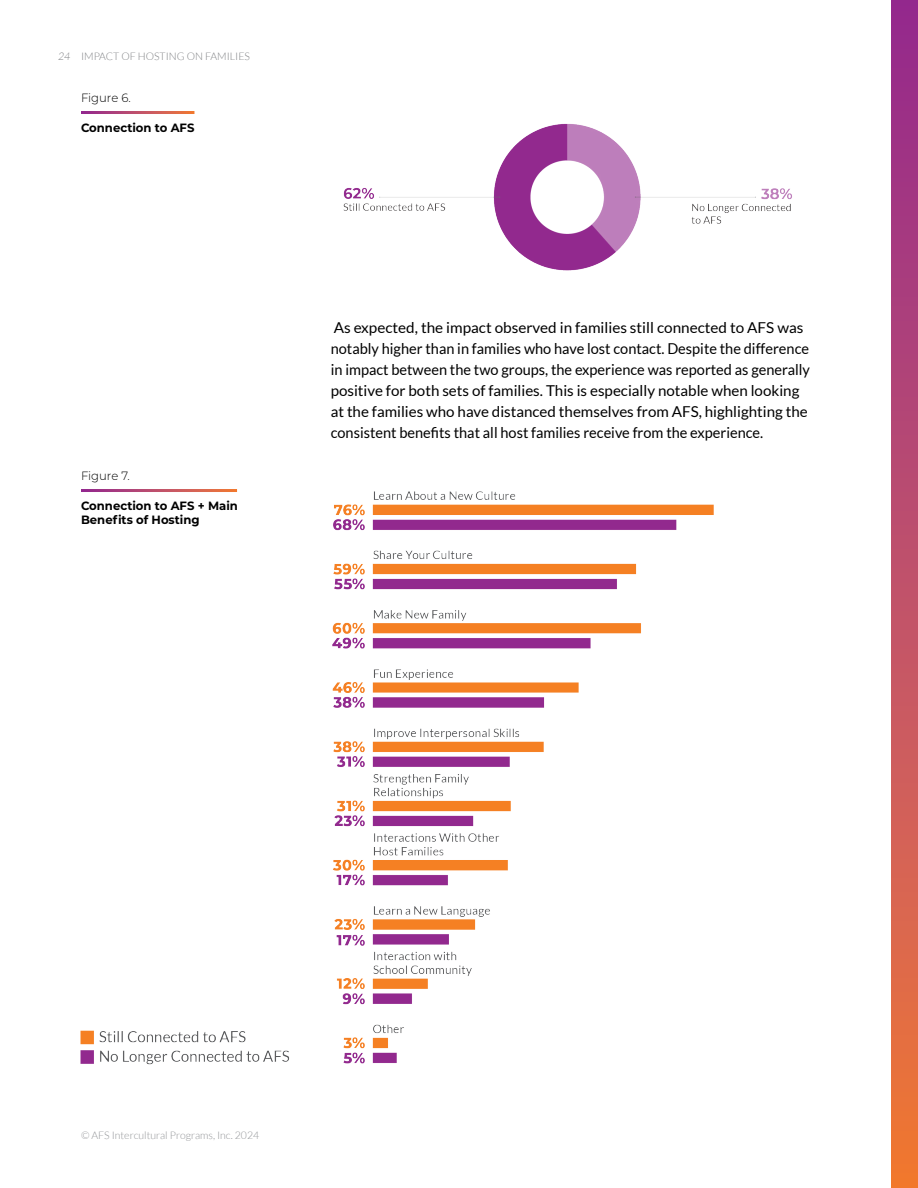
<style>
.page{position:relative;width:918px;height:1188px;background:#fff}
.page>*{position:absolute;margin:0;border:0;box-sizing:border-box;transform-origin:0 0}
.t1{font:15px/21px "Lato";color:#000}
.t2{font:700 12px/14.4px "Montserrat";color:#000}
.t3{font:300 12px "Montserrat";color:#000}
.t4{font:300 10.5px "Lato";color:#939598}
.t5{font:300 10.5px "Lato";color:#808285}
.t6{font:italic 300 10.5px "Lato";color:#808285}
</style>
<div class="page">
<div style="left:891px;top:0;width:27px;height:1188px;background:linear-gradient(to bottom,#932993,#f07938)"></div>
<img style="left:332px;top:491px;width:382px;height:573px">
<img style="left:80px;top:1030px;width:210px;height:35px">
<img style="left:343px;top:123px;width:449px;height:148px">
<p class="t6" style="left:58px;top:51px;width:14px">24</p>
<p class="t5" style="left:81px;top:51px;width:171px">IMPACT OF HOSTING ON FAMILIES</p>
<p class="t3" style="left:81px;top:90px;width:51px">Figure 6.</p>
<p class="t2" style="left:81px;top:120px;width:115px">Connection to AFS</p>
<p class="t3" style="left:81px;top:468px;width:50px">Figure 7.</p>
<p class="t2" style="left:81px;top:498px;width:158px">Connection to AFS + Main<br>Benefits of Hosting</p>
<p class="t1" style="left:331px;top:317px;width:481px">As expected, the impact observed in families still connected to AFS was notably higher than in families who have lost contact. Despite the difference in impact between the two groups, the experience was reported as generally positive for both sets of families. This is especially notable when looking at the families who have distanced themselves from AFS, highlighting the consistent benefits that all host families receive from the experience.</p>
<p class="t4" style="left:81px;top:1130px;width:180px">© AFS Intercultural Programs, Inc. 2024</p>
</div>
